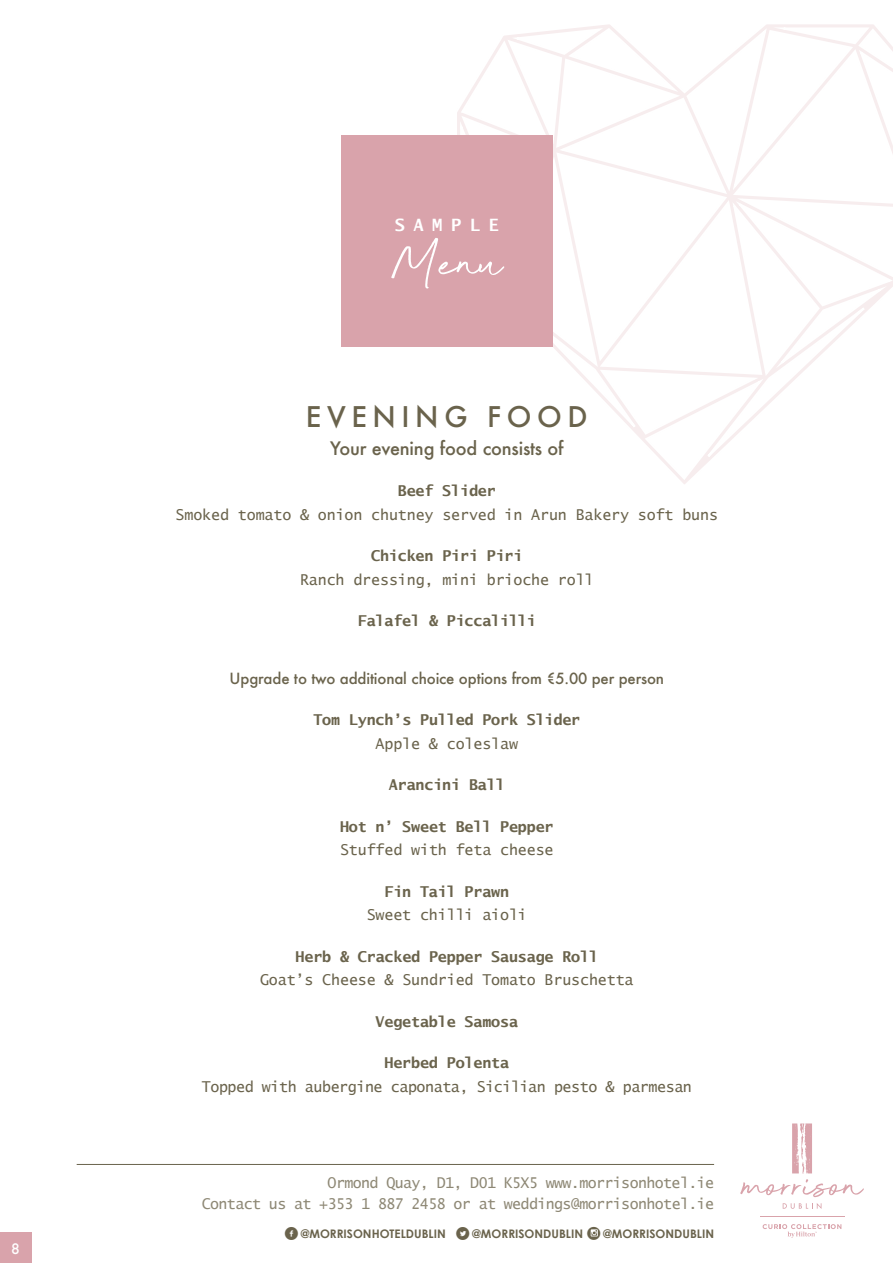
<style>
.page{position:relative;width:893px;height:1263px;background:#fff}
.page>*{position:absolute;margin:0;border:0;box-sizing:border-box;transform-origin:0 0}
.t1{font:63.9px "Beyond Infinity";color:#fff}
.t2{font:500 27.75px "Futura";letter-spacing:.2em;color:#6a634c}
.t3{font:500 18.15px "Futura";letter-spacing:-.01em;color:#6a634c}
.t4{font:700 17.1px "Lucida Sans Typewriter";letter-spacing:.5em;color:#fff}
.t5{font:15px/23.4px "Lucida Sans Typewriter";letter-spacing:-.01em;color:#6a634c;text-align:center}
.t6{font:700 15px/23.4px "Lucida Sans Typewriter";letter-spacing:-.01em;color:#6a634c;text-align:center}
.t7{font:15px/23.4px "Lucida Sans Typewriter";letter-spacing:-.03em;color:#6a634c;text-align:center}
.t8{font:500 15px "Futura";letter-spacing:-.01em;color:#6a634c}
.t9{font:14.85px "Lucida Sans Typewriter";letter-spacing:-.04em;color:#8e8875}
.t10{font:500 14.1px "Futura";color:#fff}
.t11{font:700 11.85px "Century Gothic";color:#6a634c}
.s1{font-weight:700}
.s2{font-weight:400}
.s3{font-family:"Socialico";font-weight:400;font-size:18.6px}
</style>
<div class="page">
<svg style="left:457px;top:24px;width:436px;height:460px"></svg>
<div style="left:341px;top:135px;width:211px;height:212px;background:#d9a3ab"></div>
<hr style="left:77px;top:1164px;width:637px;height:1px;background:#6a634c">
<div style="left:0;top:1233px;width:31px;height:30px;background:#d9a3ab"></div>
<svg style="left:763px;top:1224px;width:78px;height:14px"></svg>
<hr style="left:760px;top:1216px;width:84px;height:1px;background:#d9a3ab">
<svg style="left:792px;top:1123px;width:20px;height:50px"></svg>
<svg style="left:740px;top:1179px;width:124px;height:18px"></svg>
<svg style="left:783px;top:1203px;width:38px;height:6px"></svg>
<p class="t10" style="left:11px;top:1239px;width:10px">8</p>
<p class="t4" style="left:395px;top:215px;width:106px">SAMPLE</p>
<p class="t1" style="left:391px;top:224px;width:113px">Menu</p>
<p class="t2" style="left:306px;top:398px;width:283px">EVENING FOOD</p>
<p class="t3" style="left:330px;top:436px;width:235px">Your evening food consists of</p>
<p class="t5" style="left:176px;top:479px;width:544px"><span class="s1">Beef Slider<br></span>Smoked tomato &amp; onion chutney served in Arun Bakery soft buns</p>
<p class="t5" style="left:300px;top:544px;width:295px"><span class="s1">Chicken Piri Piri<br></span>Ranch dressing, mini brioche roll</p>
<p class="t6" style="left:358px;top:609px;width:179px">Falafel &amp; Piccalilli</p>
<p class="t8" style="left:230px;top:668px;width:436px">Upgrade to two additional choice options from €5.00 per person</p>
<p class="t6" style="left:313px;top:708px;width:268px">Tom Lynch’s Pulled Pork Slider<br><span class="s2">Apple &amp; coleslaw</span></p>
<p class="t6" style="left:389px;top:773px;width:117px">Arancini Ball</p>
<p class="t5" style="left:340px;top:815px;width:215px;text-align:left"><span class="s1">Hot n’ Sweet Bell Pepper<br></span>Stuffed with feta cheese</p>
<p class="t5" style="left:367px;top:880px;width:162px"><span class="s1">Fin Tail Prawn<br></span>Sweet chilli aioli</p>
<p class="t5" style="left:260px;top:945px;width:375px"><span class="s1">Herb &amp; Cracked Pepper Sausage Roll<br></span>Goat’s Cheese &amp; Sundried Tomato Bruschetta</p>
<p class="t6" style="left:376px;top:1010px;width:144px">Vegetable Samosa</p>
<p class="t7" style="left:202px;top:1051px;width:492px"><span class="s1">Herbed Polenta<br></span>Topped with aubergine caponata, Sicilian pesto &amp; parmesan</p>
<p class="t9" style="left:328px;top:1174px;width:388px">Ormond Quay, D1, D01 K5X5 www.morrisonhotel.ie</p>
<p class="t9" style="left:202px;top:1195px;width:514px">Contact us at +353 1 887 2458 or at weddings@morrisonhotel.ie</p>
<p class="t11" style="left:284px;top:1226px;width:301px"><span class="s3">f</span> @MORRISONHOTELDUBLIN <span class="s3">l</span> @MORRISONDUBLIN</p>
<p class="t11" style="left:603px;top:1226px;width:112px">@MORRISONDUBLIN</p>
</div>
